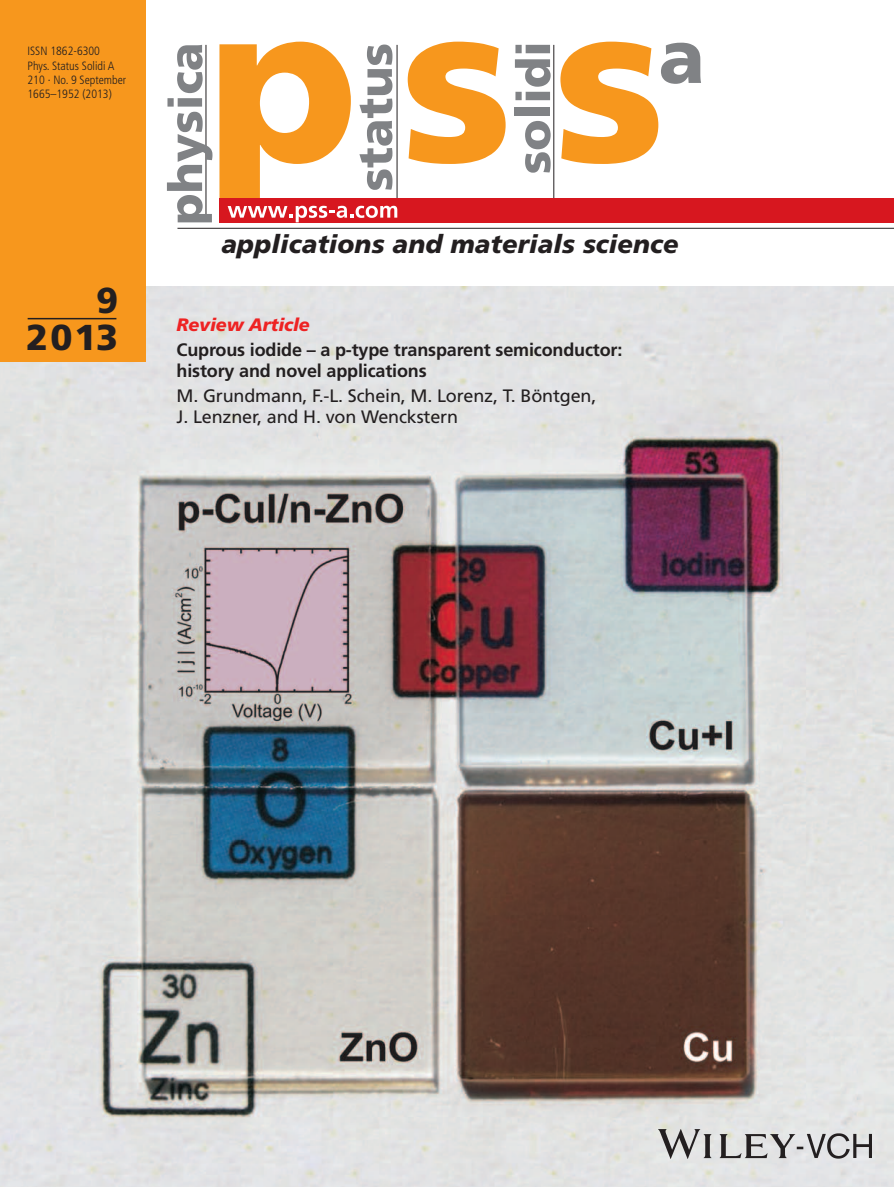
<style>
.page{position:relative;width:894px;height:1187px;background:#fff}
.page>*{position:absolute;margin:0;border:0;box-sizing:border-box;transform-origin:0 0}
.t1{font:900 36px/37.5px "Frutiger LT Pro";color:#231f20;text-align:right}
.t2{font:italic 900 25.5px "Frutiger LT Pro";letter-spacing:.005em;color:#231f20}
.t3{font:700 18px/21px "Frutiger LT Pro";letter-spacing:-.01em;color:#231f20}
.t4{font:18px/21px "Frutiger LT Pro";letter-spacing:-.01em;color:#231f20}
.t5{font:italic 900 18px "Frutiger LT Pro";letter-spacing:-.01em;color:#ee2323}
.t6{font:300 condensed 12px/14.4px "Frutiger";color:#231f20}
</style>
<div class="page">
<hr style="left:893px;top:0;width:1px;height:362px;background:#f7971d">
<img style="left:0;top:287px;width:893px;height:899px">
<div style="left:0;top:0;width:145px;height:362px;background:#f7971d"></div>
<svg style="left:407px;top:42px;width:98px;height:122px"></svg>
<svg style="left:560px;top:42px;width:140px;height:122px"></svg>
<hr style="left:177px;top:228px;width:716px;height:1px;background:#231f20">
<hr style="left:553px;top:45px;width:1px;height:163px;background:#231f20">
<svg style="left:167px;top:45px;width:45px;height:177px"></svg>
<svg style="left:525px;top:121px;width:25px;height:52px"></svg>
<div style="left:514px;top:107px;width:35px;height:9px;background:#808285"></div>
<svg style="left:514px;top:59px;width:36px;height:41px"></svg>
<svg style="left:515px;top:45px;width:34px;height:8px"></svg>
<div style="left:219px;top:198px;width:674px;height:25px;background:#d7171f"></div>
<svg style="left:219px;top:42px;width:178px;height:180px"></svg>
<hr style="left:28px;top:318px;width:88px;height:1px;background:#231f20">
<img style="left:658px;top:1129px;width:213px;height:29px">
<p class="t6" style="left:27px;top:45px;width:100px">ISSN 1862-6300<br>Phys. Status Solidi A<br>210 · No. 9 September<br>1665–1952 (2013)</p>
<h1 class="t1" style="left:26px;top:284px;width:93px">9<br>2013</h1>
<h2 class="t2" style="left:221px;top:234px;width:458px">applications and materials science</h2>
<p class="t5" style="left:176px;top:317px;width:135px">Review Article</p>
<p class="t3" style="left:176px;top:340px;width:447px">Cuprous iodide – a p-type transparent semiconductor: history and novel applications</p>
<p class="t4" style="left:176px;top:387px;width:421px">M. Grundmann, F.-L. Schein, M. Lorenz, T. Böntgen,<br>J. Lenzner, and H. von Wenckstern</p>
</div>
